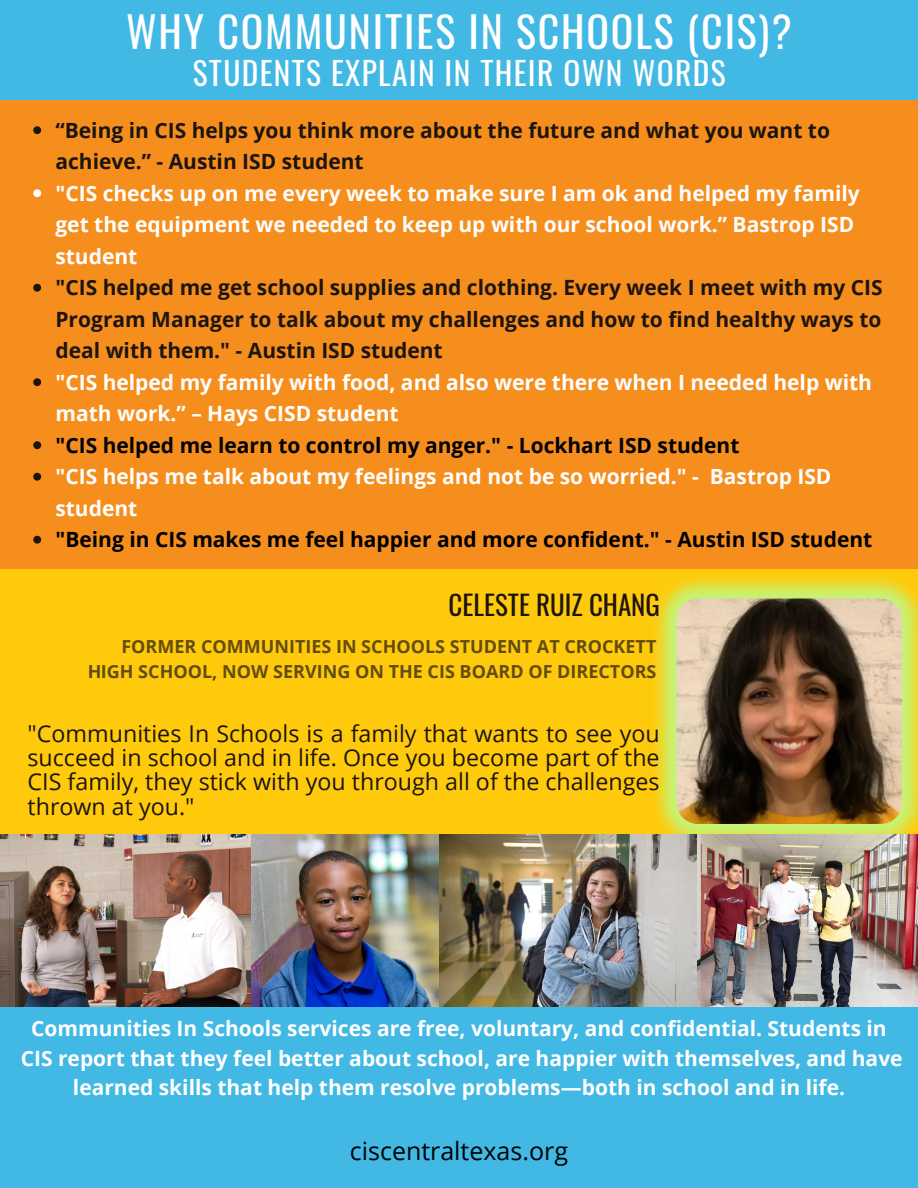
<style>
.page{position:relative;width:918px;height:1188px;background:#fff}
.page>*{position:absolute;margin:0;border:0;box-sizing:border-box;transform-origin:0 0}
.t1{font:42px "Oswald";letter-spacing:.045em;color:#fff}
.t2{font:31.5px "Oswald";letter-spacing:.045em;color:#fff}
.t3{font:27px "Oswald";color:#1d150d}
.t4{font:25.05px "Open Sans";color:#000}
.t5{font:23.25px/24.3px "Open Sans";color:#1d150d;text-align:justify}
.t6{font:700 21px/31.5px "Open Sans";color:#fff}
.t7{font:700 21px/31.5px "Open Sans";color:#1d150d}
.t8{font:700 21px "Open Sans";color:#000}
.t9{font:700 18px/24.9px "Open Sans";color:#1d150d;text-align:right}
</style>
<div class="page">
<div style="left:0;top:0;width:918px;height:118px;background:#42b8e4"></div>
<div style="left:0;top:100px;width:918px;height:472px;background:#f68e1e"></div>
<div style="left:0;top:569px;width:918px;height:281px;background:#ffca0c"></div>
<div style="left:0;top:1000px;width:918px;height:188px;background:#42b8e4"></div>
<img style="left:656px;top:578px;width:262px;height:256px">
<img style="left:677px;top:598px;width:225px;height:226px;border-radius:21px">
<svg style="left:33px;top:126px;width:8px;height:8px"></svg>
<svg style="left:33px;top:189px;width:8px;height:8px"></svg>
<svg style="left:33px;top:284px;width:8px;height:8px"></svg>
<svg style="left:33px;top:378px;width:8px;height:8px"></svg>
<svg style="left:33px;top:441px;width:8px;height:8px"></svg>
<svg style="left:33px;top:473px;width:8px;height:8px"></svg>
<svg style="left:33px;top:536px;width:8px;height:8px"></svg>
<img style="left:0;top:834px;width:918px;height:172px">
<p class="t1" style="left:126px;top:-1px;width:667px">WHY COMMUNITIES IN SCHOOLS (CIS)?</p>
<p class="t2" style="left:193px;top:48px;width:535px">STUDENTS EXPLAIN IN THEIR OWN WORDS</p>
<p class="t7" style="left:55px;top:114px;width:776px">“Being in CIS helps you think more about the future and what you want to achieve.” - Austin ISD student</p>
<p class="t6" style="left:55px;top:177px;width:806px">"CIS checks up on me every week to make sure I am ok and helped my family get the equipment we needed to keep up with our school work.” Bastrop ISD student</p>
<p class="t7" style="left:55px;top:271px;width:829px;text-align:justify">"CIS helped me get school supplies and clothing. Every week I meet with my CIS Program Manager to talk about my challenges and how to find healthy ways to deal with them." - Austin ISD student</p>
<p class="t6" style="left:55px;top:366px;width:818px">"CIS helped my family with food, and also were there when I needed help with math work.” – Hays CISD student</p>
<p class="t8" style="left:55px;top:430px;width:686px">"CIS helped me learn to control my anger." - Lockhart ISD student</p>
<p class="t6" style="left:55px;top:460px;width:778px">"CIS helps me talk about my feelings and not be so worried." - Bastrop ISD student</p>
<p class="t8" style="left:55px;top:525px;width:818px">"Being in CIS makes me feel happier and more confident." - Austin ISD student</p>
<p class="t3" style="left:449px;top:584px;width:213px">CELESTE RUIZ CHANG</p>
<p class="t9" style="left:87px;top:634px;width:571px">FORMER COMMUNITIES IN SCHOOLS STUDENT AT CROCKETT<br>HIGH SCHOOL, NOW SERVING ON THE CIS BOARD OF DIRECTORS</p>
<p class="t5" style="left:28px;top:720px;width:634px">"Communities In Schools is a family that wants to see you succeed in school and in life. Once you become part of the CIS family, they stick with you through all of the challenges thrown at you."</p>
<p class="t6" style="left:31px;top:1013px;width:857px">Communities In Schools services are free, voluntary, and confidential. Students in</p>
<p class="t6" style="left:21px;top:1043px;width:883px;line-height:29.2px;text-align:center">CIS report that they feel better about school, are happier with themselves, and have learned skills that help them resolve problems—both in school and in life.</p>
<p class="t4" style="left:350px;top:1133px;width:220px">ciscentraltexas.org</p>
</div>
